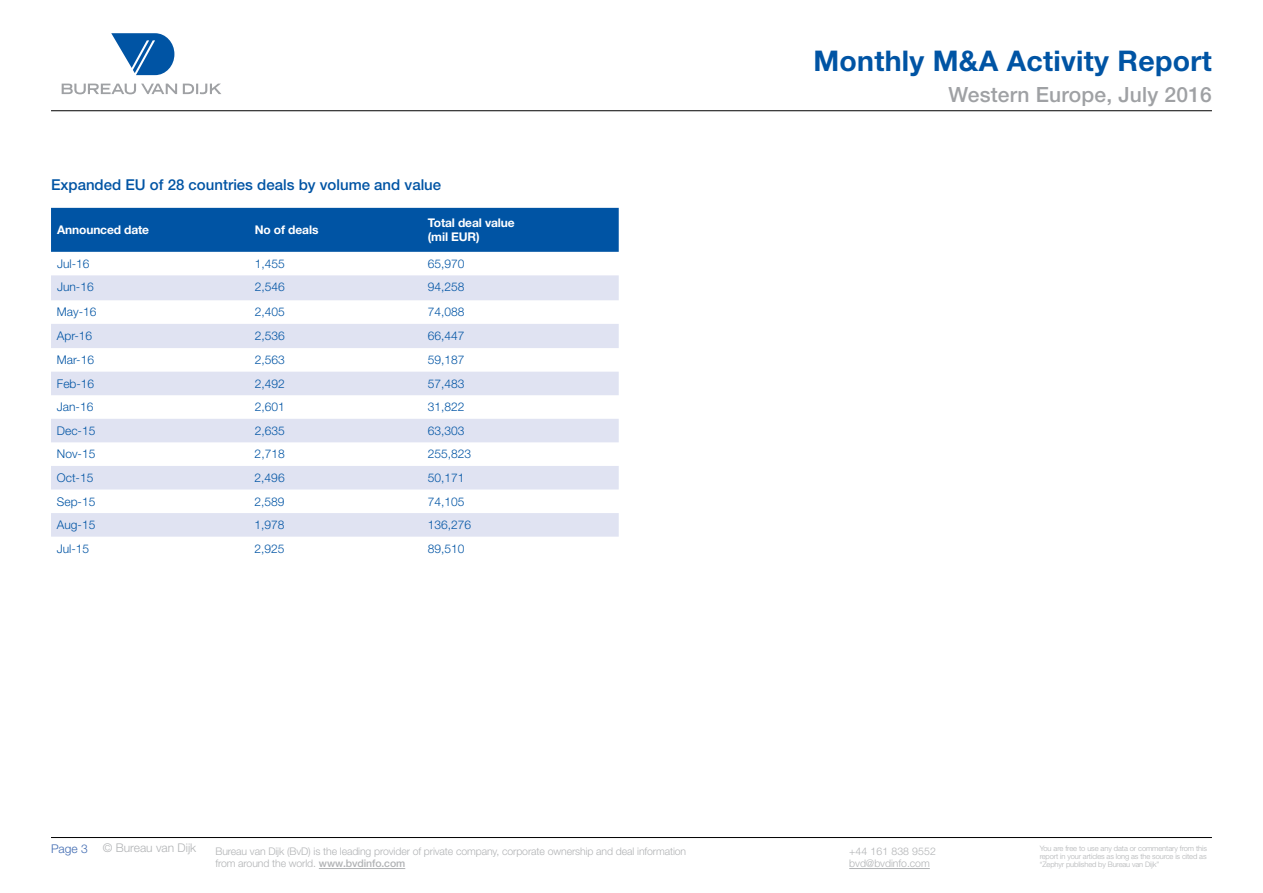
<style>
.page{position:relative;width:1263px;height:893px;background:#fff}
.page>*{position:absolute;margin:0;border:0;box-sizing:border-box;transform-origin:0 0}
.t1{font:700 28.5px "Helvetica Neue LTW1 G";letter-spacing:.01em;color:#0054a4}
.t2{font:500 21px "Helvetica Neue LTW1 G";letter-spacing:.01em;color:#9fa1a4}
.t3{font:500 15px "Helvetica Neue LTW1 G";color:#0054a4}
.t4{font:300 12px "Helvetica Neue LT Std";color:#0054a4}
.t5{font:700 12px/14.4px "Helvetica Neue LTW1 G";letter-spacing:-.01em;color:#fff}
.t6{font:300 12px "Helvetica Neue LT Std";color:#b1b3b5}
.t7{font:300 12px "Helvetica Neue LT Std";color:#3f6ab1}
.t8{font:300 10.5px/12.6px "Helvetica Neue LT Std";letter-spacing:-.01em;color:#b1b3b5}
.t9{font:300 7.5px/8.2px "Helvetica Neue LT Std";letter-spacing:-.015em;color:#b1b3b5;text-align:justify}
.s1{font-family:"Helvetica Neue LTW1 G";font-weight:500}
</style>
<div class="page">
<hr style="left:319px;top:868px;width:86px;height:1px;background:#b1b3b5">
<hr style="left:849px;top:868px;width:81px;height:1px;background:#b1b3b5">
<svg style="left:62px;top:84px;width:159px;height:10px"></svg>
<svg style="left:111px;top:33px;width:63px;height:42px"></svg>
<hr style="left:51px;top:110px;width:1161px;height:1px;background:#000">
<hr style="left:51px;top:837px;width:1161px;height:1px;background:#000">
<div style="left:51px;top:208px;width:568px;height:44px;background:#0054a4"></div>
<svg style="left:51px;top:275px;width:568px;height:262px;fill:#e0e3f2"></svg>
<p class="t3" style="left:51px;top:175px;width:392px">Expanded EU of 28 countries deals by volume and value</p>
<p class="t5" style="left:57px;top:223px;width:94px">Announced date</p>
<p class="t5" style="left:255px;top:223px;width:65px">No of deals</p>
<p class="t5" style="left:428px;top:215px;width:88px">Total deal value (mil EUR)</p>
<p class="t4" style="left:57px;top:256px;width:34px">Jul-16</p>
<p class="t4" style="left:255px;top:256px;width:32px">1,455</p>
<p class="t4" style="left:428px;top:256px;width:38px">65,970</p>
<p class="t4" style="left:57px;top:280px;width:38px">Jun-16</p>
<p class="t4" style="left:255px;top:280px;width:32px">2,546</p>
<p class="t4" style="left:428px;top:280px;width:38px">94,258</p>
<p class="t4" style="left:57px;top:305px;width:41px">May-16</p>
<p class="t4" style="left:255px;top:305px;width:32px">2,405</p>
<p class="t4" style="left:428px;top:305px;width:38px">74,088</p>
<p class="t4" style="left:57px;top:328px;width:37px">Apr-16</p>
<p class="t4" style="left:255px;top:328px;width:32px">2,536</p>
<p class="t4" style="left:428px;top:328px;width:38px">66,447</p>
<p class="t4" style="left:57px;top:353px;width:39px">Mar-16</p>
<p class="t4" style="left:255px;top:353px;width:32px">2,563</p>
<p class="t4" style="left:428px;top:353px;width:38px">59,187</p>
<p class="t4" style="left:57px;top:376px;width:39px">Feb-16</p>
<p class="t4" style="left:255px;top:376px;width:32px">2,492</p>
<p class="t4" style="left:428px;top:376px;width:38px">57,483</p>
<p class="t4" style="left:57px;top:400px;width:38px">Jan-16</p>
<p class="t4" style="left:255px;top:400px;width:32px">2,601</p>
<p class="t4" style="left:428px;top:400px;width:38px">31,822</p>
<p class="t4" style="left:57px;top:423px;width:40px">Dec-15</p>
<p class="t4" style="left:255px;top:423px;width:32px">2,635</p>
<p class="t4" style="left:428px;top:423px;width:38px">63,303</p>
<p class="t4" style="left:57px;top:447px;width:40px">Nov-15</p>
<p class="t4" style="left:255px;top:447px;width:32px">2,718</p>
<p class="t4" style="left:428px;top:447px;width:45px">255,823</p>
<p class="t4" style="left:57px;top:470px;width:38px">Oct-15</p>
<p class="t4" style="left:255px;top:470px;width:32px">2,496</p>
<p class="t4" style="left:428px;top:470px;width:38px">50,171</p>
<p class="t4" style="left:57px;top:494px;width:40px">Sep-15</p>
<p class="t4" style="left:255px;top:494px;width:32px">2,589</p>
<p class="t4" style="left:428px;top:494px;width:38px">74,105</p>
<p class="t4" style="left:57px;top:518px;width:40px">Aug-15</p>
<p class="t4" style="left:255px;top:518px;width:32px">1,978</p>
<p class="t4" style="left:428px;top:518px;width:45px">136,276</p>
<p class="t4" style="left:57px;top:541px;width:34px">Jul-15</p>
<p class="t4" style="left:255px;top:541px;width:32px">2,925</p>
<p class="t4" style="left:428px;top:541px;width:38px">89,510</p>
<h1 class="t1" style="left:813px;top:43px;width:400px">Monthly M&amp;A Activity Report</h1>
<h2 class="t2" style="left:948px;top:82px;width:265px">Western Europe, July 2016</h2>
<p class="t7" style="left:51px;top:841px;width:38px">Page 3</p>
<p class="t6" style="left:103px;top:840px;width:95px">© Bureau van Dijk</p>
<p class="t8" style="left:215px;top:845px;width:472px">Bureau van Dijk (BvD) is the leading provider of private company, corporate ownership and deal information from around the world. <span class="s1">www.bvdinfo.com</span></p>
<p class="t9" style="left:1040px;top:844px;width:169px">You are free to use any data or commentary from this report in your articles as long as the source is cited as “Zephyr published by Bureau van Dijk”</p>
<p class="t8" style="left:849px;top:845px;width:88px">+44 161 838 9552 bvd@bvdinfo.com</p>
</div>
